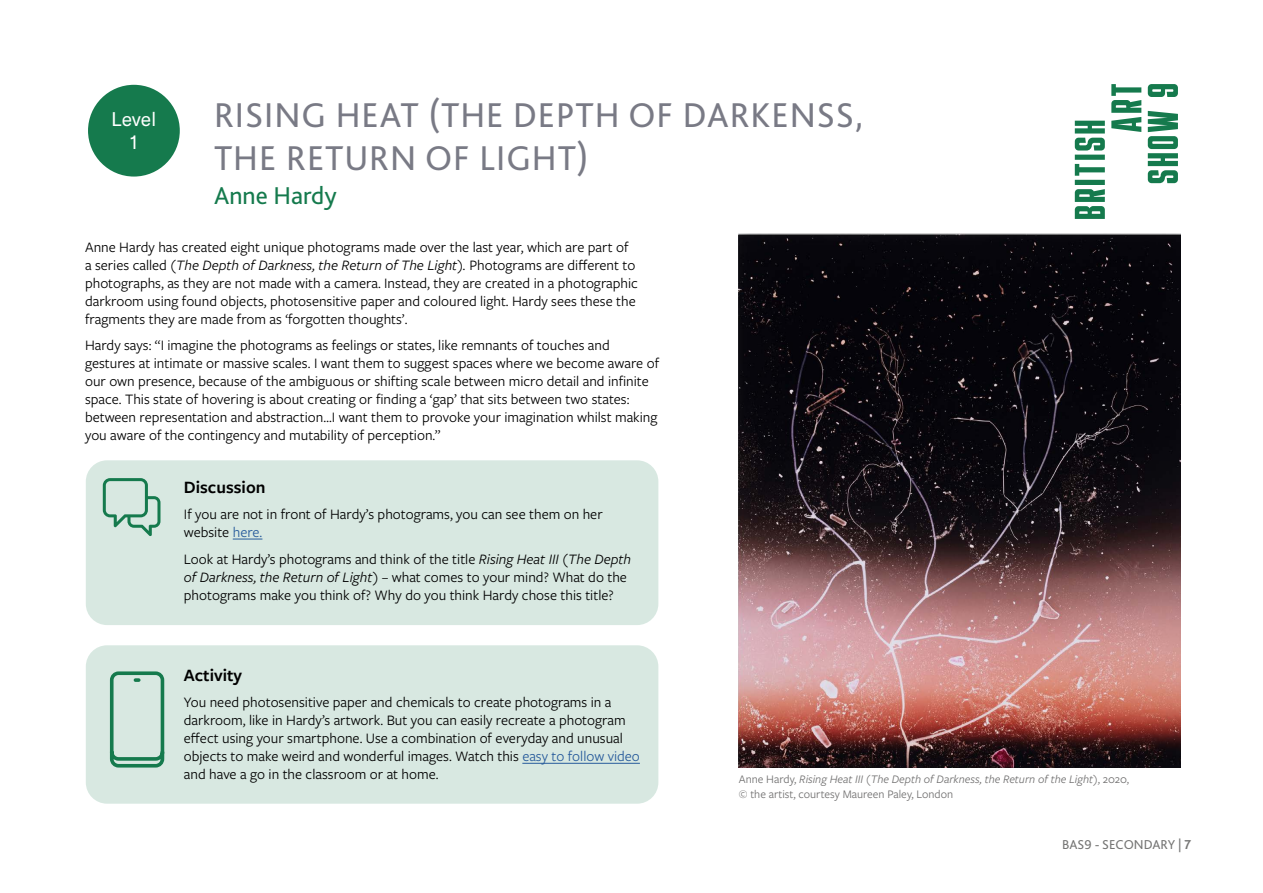
<style>
.page{position:relative;width:1263px;height:893px;background:#fff}
.page>*{position:absolute;margin:0;border:0;box-sizing:border-box;transform-origin:0 0}
._1__Title{font:36px/43.2px "Bliss Pro";letter-spacing:.025em;color:#797a85}
._1__Title-2{font:25.5px "Bliss Pro";color:#157a4d}
.t1{font:19.5px "GT America";letter-spacing:-.01em;color:#fff}
._3__body{font:600 18px "Freight Sans Pro";color:#000}
._3__body-2{font:15px/18px "Freight Sans Pro";color:#000}
.t2{font:13.5px "Bliss Pro";color:#757574}
.Artist_name{font:12px/14.4px "Freight Sans Pro";color:#706f6f}
.s1{font-style:italic}
.s2{color:#275b9b}
.s3{font-weight:700}
</style>
<div class="page">
<img style="left:739px;top:234px;width:441px;height:533px">
<div style="left:86px;top:460px;width:572px;height:165px;background:#d8e8e1;border-radius:21px"></div>
<div style="left:86px;top:645px;width:572px;height:159px;background:#d8e8e1;border-radius:21px"></div>
<svg style="left:233px;top:539px;width:29px;height:1px"></svg>
<hr style="left:522px;top:763px;width:118px;height:1px;background:#275b9b">
<div style="left:88px;top:85px;width:92px;height:92px;background:#157a4d;border-radius:50%"></div>
<svg style="left:1075px;top:121px;width:30px;height:98px"></svg>
<svg style="left:1111px;top:84px;width:30px;height:48px"></svg>
<svg style="left:1148px;top:84px;width:30px;height:99px"></svg>
<svg style="left:103px;top:478px;width:57px;height:58px"></svg>
<svg style="left:109px;top:671px;width:56px;height:97px"></svg>
<p class="_1__Title" style="left:214px;top:94px;width:651px">RISING HEAT (THE DEPTH OF DARKENSS,<br>THE RETURN OF LIGHT)</p>
<p class="_1__Title-2" style="left:214px;top:179px;width:124px">Anne Hardy</p>
<p class="_3__body-2" style="left:85px;top:237px;width:554px">Anne Hardy has created eight unique photograms made over the last year, which are part of a series called <span class="s1">(The Depth of Darkness, the Return of The Light).</span> Photograms are different to photographs, as they are not made with a camera. Instead, they are created in a photographic darkroom using found objects, photosensitive paper and coloured light. Hardy sees these the fragments they are made from as ‘forgotten thoughts’.</p>
<p class="_3__body-2" style="left:85px;top:336px;width:576px">Hardy says: “I imagine the photograms as feelings or states, like remnants of touches and gestures at intimate or massive scales. I want them to suggest spaces where we become aware of our own presence, because of the ambiguous or shifting scale between micro detail and infinite space. This state of hovering is about creating or finding a ‘gap’ that sits between two states: between representation and abstraction…I want them to provoke your imagination whilst making you aware of the contingency and mutability of perception.”</p>
<p class="t1" style="left:111px;top:108px;width:47px">Level</p>
<p class="t1" style="left:130px;top:131px;width:9px">1</p>
<p class="_3__body" style="left:184px;top:474px;width:83px">Discussion</p>
<p class="_3__body-2" style="left:184px;top:504px;width:420px">If you are not in front of Hardy’s photograms, you can see them on her website <span class="s2">here.</span></p>
<p class="_3__body-2" style="left:184px;top:549px;width:449px">Look at Hardy’s photograms and think of the title <span class="s1">Rising Heat III (The Depth of Darkness, the Return of Light)</span> – what comes to your mind? What do the photograms make you think of? Why do you think Hardy chose this title?</p>
<p class="_3__body" style="left:184px;top:663px;width:60px">Activity</p>
<p class="_3__body-2" style="left:184px;top:693px;width:457px">You need photosensitive paper and chemicals to create photograms in a darkroom, like in Hardy’s artwork. But you can easily recreate a photogram effect using your smartphone. Use a combination of everyday and unusual objects to make weird and wonderful images. Watch this <span class="s2">easy to follow video </span>and have a go in the classroom or at home.</p>
<p class="Artist_name" style="left:739px;top:772px;width:392px">Anne Hardy, <span class="s1">Rising Heat III (The Depth of Darkness, the Return of the Light)</span>, 2020, © the artist, courtesy Maureen Paley, London</p>
<p class="t2" style="left:1062px;top:836px;width:131px">BAS9 - SECONDARY | <span class="s3">7</span></p>
</div>
